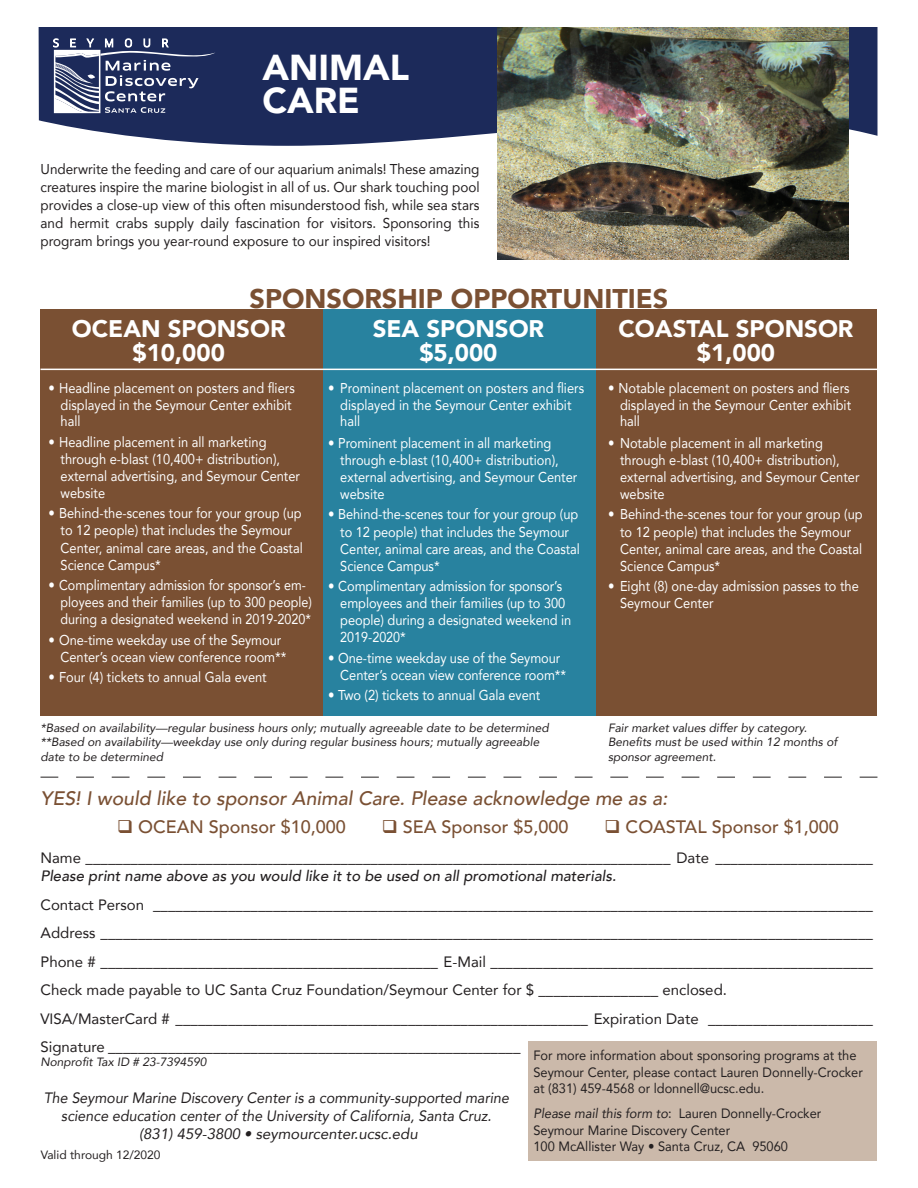
<style>
.page{position:relative;width:918px;height:1188px;background:#fff}
.page>*{position:absolute;margin:0;border:0;box-sizing:border-box;transform-origin:0 0}
.t1{font:900 36px/33px "Avenir";color:#fff}
.t2{font:900 27px "Avenir";color:#7a5033}
.t3{font:900 24px/24px "Avenir";color:#fff;text-align:center}
.t4{font:italic 500 19.5px "Avenir";color:#7a5033}
.t5{font:500 18px "Avenir";color:#7a5033}
.t6{font:15px/28.5px "Avenir";color:#231f20}
.t7{font:italic 15px/18px "Avenir";color:#231f20;text-align:center;scale:.95 1}
.t8{font:italic 500 15px "Avenir";color:#231f20}
.t9{font:14.25px/17.1px "Avenir";color:#fff;scale:.9 1}
.t10{font:14.25px/18px "Avenir";color:#231f20;text-align:justify;scale:.95 1}
.t11{font:13.5px/16.2px "Avenir";color:#231f20;scale:.95 1}
.t12{font:italic 12px/14.4px "Avenir";color:#231f20}
.t13{font:12px "Avenir";color:#231f20}
.s1{font-style:italic}
</style>
<div class="page">
<div style="left:528px;top:1042px;width:349px;height:119px;background:#cbb9aa"></div>
<div style="left:41px;top:309px;width:836px;height:407px;background:#7a5033"></div>
<div style="left:323px;top:309px;width:272px;height:407px;background:#28829f"></div>
<hr style="left:40px;top:369px;width:838px;height:1px;background:#fff">
<svg style="left:40px;top:777px;width:838px;height:1px"></svg>
<svg style="left:39px;top:27px;width:838px;height:119px;fill:#1c2a5a"></svg>
<svg style="left:53px;top:39px;width:162px;height:74px"></svg>
<img style="left:497px;top:27px;width:351px;height:233px">
<h1 class="t1" style="left:262px;top:50px;width:148px">ANIMAL<br>CARE</h1>
<p class="t10" style="left:40px;top:159px;width:464px">Underwrite the feeding and care of our aquarium animals! These amazing creatures inspire the marine biologist in all of us. Our shark touching pool provides a close-up view of this often misunderstood fish, while sea stars and hermit crabs supply daily fascination for visitors. Sponsoring this program brings you year-round exposure to our inspired visitors!</p>
<h2 class="t2" style="left:250px;top:275px;width:419px">SPONSORSHIP OPPORTUNITIES</h2>
<h3 class="t3" style="left:72px;top:316px;width:215px">OCEAN SPONSOR $10,000</h3>
<h3 class="t3" style="left:373px;top:316px;width:173px">SEA SPONSOR $5,000</h3>
<h3 class="t3" style="left:619px;top:316px;width:237px">COASTAL SPONSOR $1,000</h3>
<p class="t9" style="left:61px;top:380px;width:262px;line-height:16.5px;text-indent:-12px">• Headline placement on posters and fliers displayed in the Seymour Center exhibit hall</p>
<p class="t9" style="left:61px;top:433px;width:268px;text-indent:-12px">• Headline placement in all marketing through e-blast (10,400+ distribution), external advertising, and Seymour Center website</p>
<p class="t9" style="left:61px;top:504px;width:271px;text-indent:-12px">• Behind-the-scenes tour for your group (up to 12 people) that includes the Seymour Center, animal care areas, and the Coastal Science Campus*</p>
<p class="t9" style="left:61px;top:576px;width:281px;text-indent:-12px">• Complimentary admission for sponsor’s em&shy;ployees and their families (up to 300 people) during a designated weekend in 2019-2020*</p>
<p class="t9" style="left:61px;top:631px;width:253px;text-indent:-12px">• One-time weekday use of the Seymour<br>Center’s ocean view conference room**</p>
<p class="t9" style="left:49px;top:668px;width:244px">• Four (4) tickets to annual Gala event</p>
<p class="t9" style="left:340px;top:380px;width:272px;line-height:16.5px;text-indent:-12px">• Prominent placement on posters and fliers displayed in the Seymour Center exhibit hall</p>
<p class="t9" style="left:340px;top:434px;width:265px;text-indent:-12px">• Prominent placement in all marketing through e-blast (10,400+ distribution), external advertising, and Seymour Center website</p>
<p class="t9" style="left:340px;top:505px;width:268px;text-indent:-12px">• Behind-the-scenes tour for your group (up to 12 people) that includes the Seymour Center, animal care areas, and the Coastal Science Campus*</p>
<p class="t9" style="left:340px;top:577px;width:258px;text-indent:-12px">• Complimentary admission for sponsor’s employees and their families (up to 300 people) during a designated weekend in<br>2019-2020*</p>
<p class="t9" style="left:340px;top:649px;width:252px;text-indent:-12px">• One-time weekday use of the Seymour<br>Center’s ocean view conference room**</p>
<p class="t9" style="left:328px;top:686px;width:237px">• Two (2) tickets to annual Gala event</p>
<p class="t9" style="left:620px;top:380px;width:258px;line-height:16.5px;text-align:justify;text-indent:-12px">• Notable placement on posters and fliers displayed in the Seymour Center exhibit hall</p>
<p class="t9" style="left:620px;top:434px;width:268px;text-indent:-12px">• Notable placement in all marketing through e-blast (10,400+ distribution), external advertising, and Seymour Center website</p>
<p class="t9" style="left:620px;top:505px;width:271px;text-indent:-12px">• Behind-the-scenes tour for your group (up to 12 people) that includes the Seymour Center, animal care areas, and the Coastal Science Campus*</p>
<p class="t9" style="left:620px;top:577px;width:267px;text-indent:-12px">• Eight (8) one-day admission passes to the<br>Seymour Center</p>
<p class="t12" style="left:40px;top:721px;width:510px">*Based on availability—regular business hours only; mutually agreeable date to be determined **Based on availability—weekday use only during regular business hours; mutually agreeable date to be determined</p>
<p class="t12" style="left:608px;top:721px;width:231px">Fair market values differ by category.<br>Benefits must be used within 12 months of sponsor agreement.</p>
<h3 class="t4" style="left:40px;top:786px;width:629px">YES! I would like to sponsor Animal Care. Please acknowledge me as a:</h3>
<p class="t5" style="left:117px;top:812px;width:230px">❑ Ocean Sponsor $10,000</p>
<p class="t5" style="left:382px;top:812px;width:188px">❑ Sea Sponsor $5,000</p>
<p class="t5" style="left:605px;top:812px;width:236px">❑ Coastal Sponsor $1,000</p>
<p class="t6" style="left:40px;top:843px;width:834px">Name ______________________________________________________________________________ Date _____________________</p>
<p class="t8" style="left:40px;top:867px;width:577px">Please print name above as you would like it to be used on all promotional materials.</p>
<p class="t6" style="left:40px;top:890px;width:834px">Contact Person ________________________________________________________________________________________________ Address _______________________________________________________________________________________________________ Phone # _____________________________________________ E-Mail ___________________________________________________ Check made payable to UC Santa Cruz Foundation/Seymour Center for $ ________________ enclosed.<br>VISA/MasterCard # _______________________________________________________ Expiration Date ______________________ Signature _______________________________________________________</p>
<p class="t7" style="left:44px;top:1088px;width:491px">The Seymour Marine Discovery Center is a community-supported marine science education center of the University of California, Santa Cruz. (831) 459-3800 • seymourcenter.ucsc.edu</p>
<p class="t11" style="left:534px;top:1047px;width:348px">For more information about sponsoring programs at the<br>Seymour Center, please contact Lauren Donnelly-Crocker at (831) 459-4568 or ldonnell@ucsc.edu.</p>
<p class="t11" style="left:534px;top:1105px;width:304px"><span class="s1">Please mail this form to</span>: Lauren Donnelly-Crocker<br>Seymour Marine Discovery Center<br>100 McAllister Way • Santa Cruz, CA 95060</p>
<p class="t12" style="left:40px;top:1054px;width:168px">Nonprofit Tax ID # 23-7394590</p>
<p class="t13" style="left:41px;top:1145px;width:121px">Valid through 12/2020</p>
</div>
